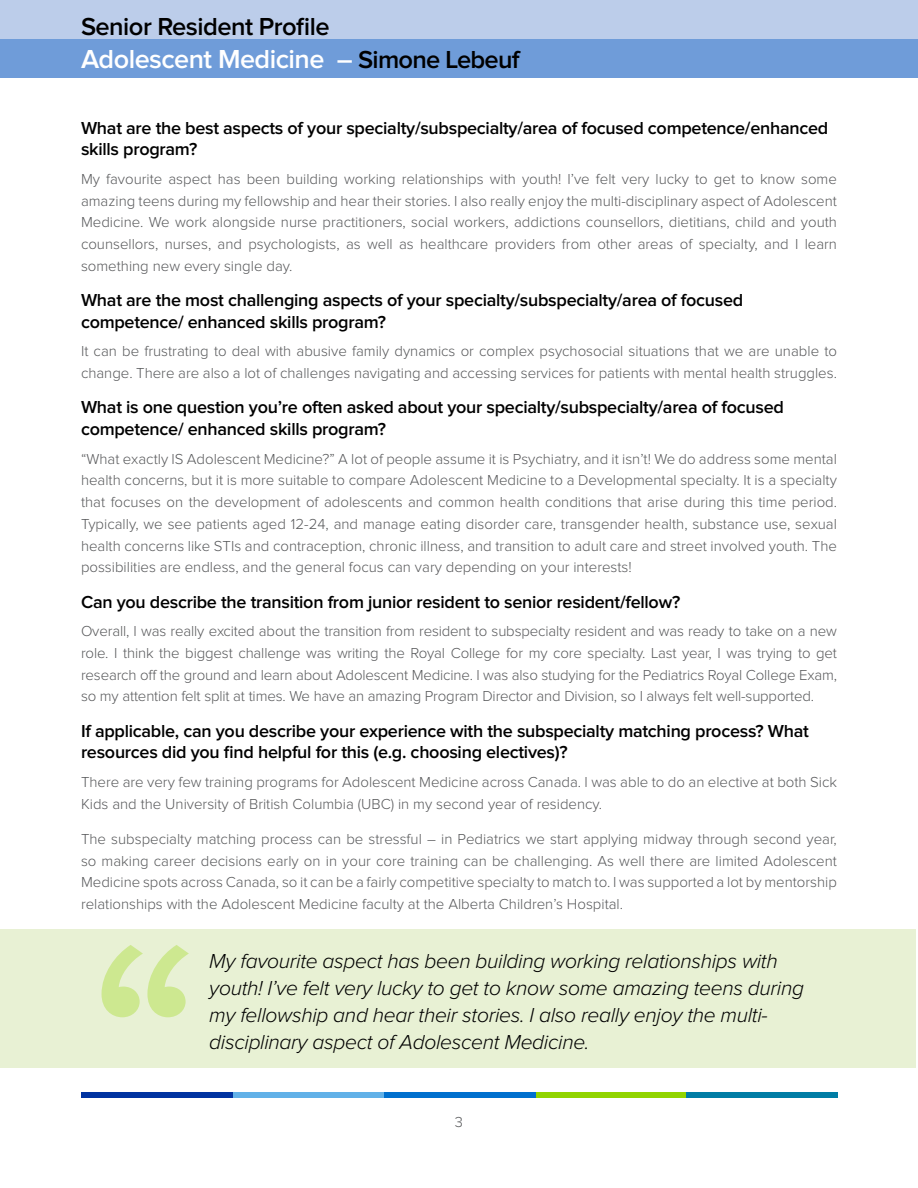
<style>
.page{position:relative;width:918px;height:1188px;background:#fff}
.page>*{position:absolute;margin:0;border:0;box-sizing:border-box;transform-origin:0 0}
.t1{font:600 27px "Proxima Nova";letter-spacing:-.02em;color:#fff}
.t2{font:600 25.5px "Proxima Nova";letter-spacing:-.02em;color:#000}
.t3{font:italic 300 21px/27px "Proxima Nova";letter-spacing:-.015em;color:#000}
.t4{font:600 18px/21.8px "Proxima Nova";letter-spacing:-.015em;color:#000}
.t5{font:300 15px/21.8px "Proxima Nova";color:#58595b;text-align:justify}
.s1{font-size:25.5px;color:#000}
</style>
<div class="page">
<div style="left:82px;top:1092px;width:151px;height:5px;background:#0033a1"></div>
<div style="left:233px;top:1092px;width:151px;height:5px;background:#61b1e8"></div>
<div style="left:384px;top:1092px;width:152px;height:5px;background:#0070ce"></div>
<div style="left:536px;top:1092px;width:151px;height:5px;background:#91d400"></div>
<div style="left:686px;top:1092px;width:152px;height:5px;background:#007da5"></div>
<div style="left:0;top:0;width:918px;height:39px;background:#bccdea"></div>
<div style="left:0;top:39px;width:918px;height:39px;background:#6f9cd9"></div>
<div style="left:0;top:929px;width:916px;height:139px;background:#e8f1d4"></div>
<svg style="left:102px;top:945px;width:87px;height:72px"></svg>
<h2 class="t2" style="left:81px;top:12px;width:250px">Senior Resident Profile</h2>
<h1 class="t1" style="left:81px;top:44px;width:440px">Adolescent Medicine – <span class="s1">Simone Lebeuf</span></h1>
<p class="t4" style="left:81px;top:117px;width:749px">What are the best aspects of your specialty/subspecialty/area of focused competence/enhanced skills program?</p>
<p class="t5" style="left:81px;top:168px;width:758px">My favourite aspect has been building working relationships with youth! I’ve felt very lucky to get to know some amazing teens during my fellowship and hear their stories. I also really enjoy the multi-disciplinary aspect of Adolescent Medicine. We work alongside nurse practitioners, social workers, addictions counsellors, dietitians, child and youth counsellors, nurses, and psychologists, as well as healthcare providers from other areas of specialty, and I learn something new every single day.</p>
<p class="t4" style="left:81px;top:290px;width:664px">What are the most challenging aspects of your specialty/subspecialty/area of focused competence/ enhanced skills program?</p>
<p class="t5" style="left:81px;top:341px;width:758px">It can be frustrating to deal with abusive family dynamics or complex psychosocial situations that we are unable to change. There are also a lot of challenges navigating and accessing services for patients with mental health struggles.</p>
<p class="t4" style="left:81px;top:397px;width:704px">What is one question you’re often asked about your specialty/subspecialty/area of focused competence/ enhanced skills program?</p>
<p class="t5" style="left:81px;top:448px;width:758px">“What exactly IS Adolescent Medicine?” A lot of people assume it is Psychiatry, and it isn’t! We do address some mental health concerns, but it is more suitable to compare Adolescent Medicine to a Developmental specialty. It is a specialty that focuses on the development of adolescents and common health conditions that arise during this time period.<br>Typically, we see patients aged 12-24, and manage eating disorder care, transgender health, substance use, sexual health concerns like STIs and contraception, chronic illness, and transition to adult care and street involved youth. The possibilities are endless, and the general focus can vary depending on your interests!</p>
<p class="t4" style="left:81px;top:591px;width:601px">Can you describe the transition from junior resident to senior resident/fellow?</p>
<p class="t5" style="left:81px;top:621px;width:758px">Overall, I was really excited about the transition from resident to subspecialty resident and was ready to take on a new role. I think the biggest challenge was writing the Royal College for my core specialty. Last year, I was trying to get research off the ground and learn about Adolescent Medicine. I was also studying for the Pediatrics Royal College Exam, so my attention felt split at times. We have an amazing Program Director and Division, so I always felt well-supported.</p>
<p class="t4" style="left:81px;top:720px;width:729px">If applicable, can you describe your experience with the subspecialty matching process? What resources did you find helpful for this (e.g. choosing electives)?</p>
<p class="t5" style="left:81px;top:771px;width:758px">There are very few training programs for Adolescent Medicine across Canada. I was able to do an elective at both Sick<br>Kids and the University of British Columbia (UBC) in my second year of residency.</p>
<p class="t5" style="left:81px;top:828px;width:758px">The subspecialty matching process can be stressful – in Pediatrics we start applying midway through second year, so making career decisions early on in your core training can be challenging. As well there are limited Adolescent Medicine spots across Canada, so it can be a fairly competitive specialty to match to. I was supported a lot by mentorship relationships with the Adolescent Medicine faculty at the Alberta Children’s Hospital.</p>
<p class="t3" style="left:209px;top:948px;width:596px">My favourite aspect has been building working relationships with youth! I’ve felt very lucky to get to know some amazing teens during my fellowship and hear their stories. I also really enjoy the multi&shy;disciplinary aspect of Adolescent Medicine.</p>
<p class="t5" style="left:455px;top:1111px;width:10px">3</p>
</div>
